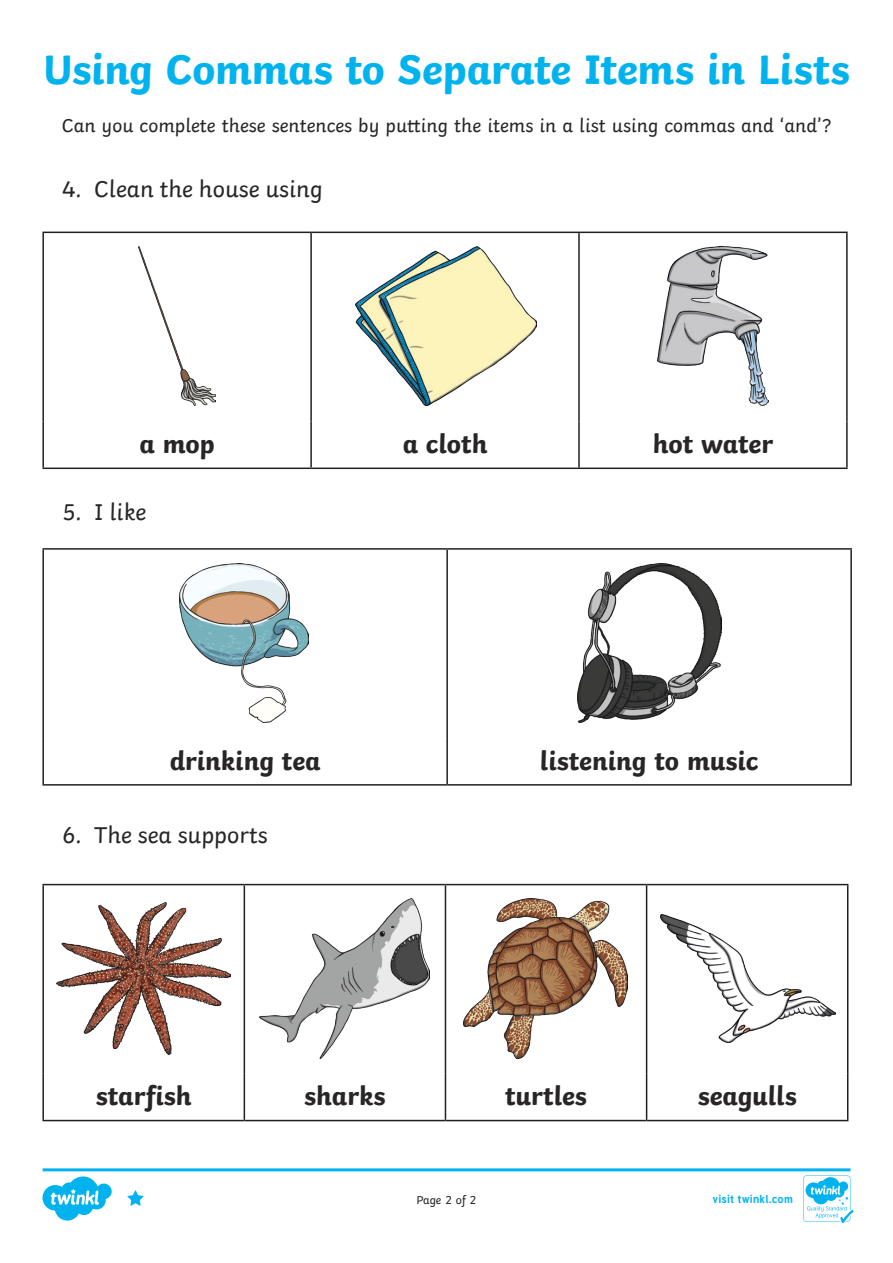
<style>
.page{position:relative;width:893px;height:1263px;background:#fff}
.page>*{position:absolute;margin:0;border:0;box-sizing:border-box;transform-origin:0 0}
.Heading_1{font:700 43.5px "Twinkl";letter-spacing:-.01em;color:#00b3ef}
.Heading_2{font:700 27px "Twinkl";color:#282526}
.Numbered_Bullets{font:24px "Twinkl";color:#282526}
.Aim{font:19.5px "Twinkl";color:#282526}
.t1{font:12px "Twinkl";letter-spacing:-.005em;color:#282526}
.t2{font:700 11.4px "Tuffy";letter-spacing:.015em;color:#00b3ef}
</style>
<div class="page">
<hr style="left:42px;top:232px;width:269px;height:1px;background:#231f20">
<hr style="left:42px;top:233px;width:2px;height:188px;background:#231f20">
<hr style="left:311px;top:232px;width:268px;height:1px;background:#231f20">
<hr style="left:310px;top:233px;width:2px;height:188px;background:#231f20">
<hr style="left:579px;top:232px;width:269px;height:1px;background:#231f20">
<hr style="left:578px;top:233px;width:2px;height:188px;background:#231f20">
<hr style="left:846px;top:233px;width:2px;height:188px;background:#231f20">
<hr style="left:42px;top:421px;width:2px;height:46px;background:#231f20">
<hr style="left:310px;top:421px;width:2px;height:46px;background:#231f20">
<hr style="left:578px;top:421px;width:2px;height:46px;background:#231f20">
<hr style="left:846px;top:421px;width:2px;height:46px;background:#231f20">
<hr style="left:42px;top:467px;width:269px;height:2px;background:#231f20">
<hr style="left:311px;top:467px;width:268px;height:2px;background:#231f20">
<hr style="left:579px;top:467px;width:269px;height:2px;background:#231f20">
<hr style="left:42px;top:548px;width:405px;height:2px;background:#231f20">
<hr style="left:42px;top:550px;width:2px;height:188px;background:#231f20">
<hr style="left:447px;top:548px;width:405px;height:2px;background:#231f20">
<hr style="left:446px;top:550px;width:2px;height:188px;background:#231f20">
<hr style="left:850px;top:550px;width:2px;height:188px;background:#231f20">
<hr style="left:42px;top:738px;width:2px;height:46px;background:#231f20">
<hr style="left:446px;top:738px;width:2px;height:46px;background:#231f20">
<hr style="left:850px;top:738px;width:2px;height:46px;background:#231f20">
<hr style="left:42px;top:784px;width:405px;height:2px;background:#231f20">
<hr style="left:447px;top:784px;width:405px;height:2px;background:#231f20">
<img style="left:138px;top:246px;width:78px;height:160px">
<img style="left:179px;top:563px;width:129px;height:159px">
<img style="left:577px;top:563px;width:144px;height:159px">
<img style="left:356px;top:246px;width:181px;height:160px">
<img style="left:658px;top:246px;width:110px;height:160px">
<hr style="left:42px;top:884px;width:202px;height:1px;background:#231f20">
<hr style="left:42px;top:885px;width:2px;height:189px;background:#231f20">
<hr style="left:244px;top:884px;width:201px;height:1px;background:#231f20">
<hr style="left:244px;top:885px;width:1px;height:189px;background:#231f20">
<hr style="left:445px;top:884px;width:202px;height:1px;background:#231f20">
<hr style="left:445px;top:885px;width:1px;height:189px;background:#231f20">
<hr style="left:647px;top:884px;width:201px;height:1px;background:#231f20">
<hr style="left:646px;top:885px;width:1px;height:189px;background:#231f20">
<hr style="left:847px;top:885px;width:1px;height:189px;background:#231f20">
<hr style="left:42px;top:1074px;width:2px;height:46px;background:#231f20">
<hr style="left:244px;top:1074px;width:1px;height:46px;background:#231f20">
<hr style="left:445px;top:1074px;width:1px;height:46px;background:#231f20">
<hr style="left:646px;top:1074px;width:1px;height:46px;background:#231f20">
<hr style="left:847px;top:1074px;width:1px;height:46px;background:#231f20">
<hr style="left:42px;top:1120px;width:202px;height:1px;background:#231f20">
<hr style="left:244px;top:1120px;width:201px;height:1px;background:#231f20">
<hr style="left:445px;top:1120px;width:202px;height:1px;background:#231f20">
<hr style="left:647px;top:1120px;width:201px;height:1px;background:#231f20">
<img style="left:56px;top:902px;width:174px;height:152px">
<img style="left:259px;top:899px;width:170px;height:159px">
<img style="left:464px;top:899px;width:164px;height:159px">
<img style="left:661px;top:915px;width:174px;height:127px">
<svg style="left:43px;top:1168px;width:810px;height:55px"></svg>
<p class="Heading_1" style="left:43px;top:34px;width:808px">Using Commas to Separate Items in Lists</p>
<p class="Aim" style="left:62px;top:110px;width:771px">Can you complete these sentences by putting the items in a list using commas and ‘and’?</p>
<p class="Numbered_Bullets" style="left:62px;top:170px;width:262px">4. Clean the house using</p>
<p class="Heading_2" style="left:139px;top:422px;width:77px">a mop</p>
<p class="Heading_2" style="left:403px;top:422px;width:86px">a cloth</p>
<p class="Heading_2" style="left:653px;top:422px;width:122px">hot water</p>
<p class="Numbered_Bullets" style="left:63px;top:493px;width:85px">5. I like</p>
<p class="Heading_2" style="left:170px;top:738px;width:152px">drinking tea</p>
<p class="Heading_2" style="left:540px;top:738px;width:220px">listening to music</p>
<p class="Numbered_Bullets" style="left:63px;top:816px;width:207px">6. The sea supports</p>
<p class="Heading_2" style="left:96px;top:1074px;width:97px">starfish</p>
<p class="Heading_2" style="left:304px;top:1074px;width:83px">sharks</p>
<p class="Heading_2" style="left:505px;top:1074px;width:83px">turtles</p>
<p class="Heading_2" style="left:698px;top:1074px;width:101px">seagulls</p>
<p class="t1" style="left:416px;top:1191px;width:62px">Page 2 of 2</p>
<p class="t2" style="left:712px;top:1190px;width:82px">visit twinkl.com</p>
</div>
